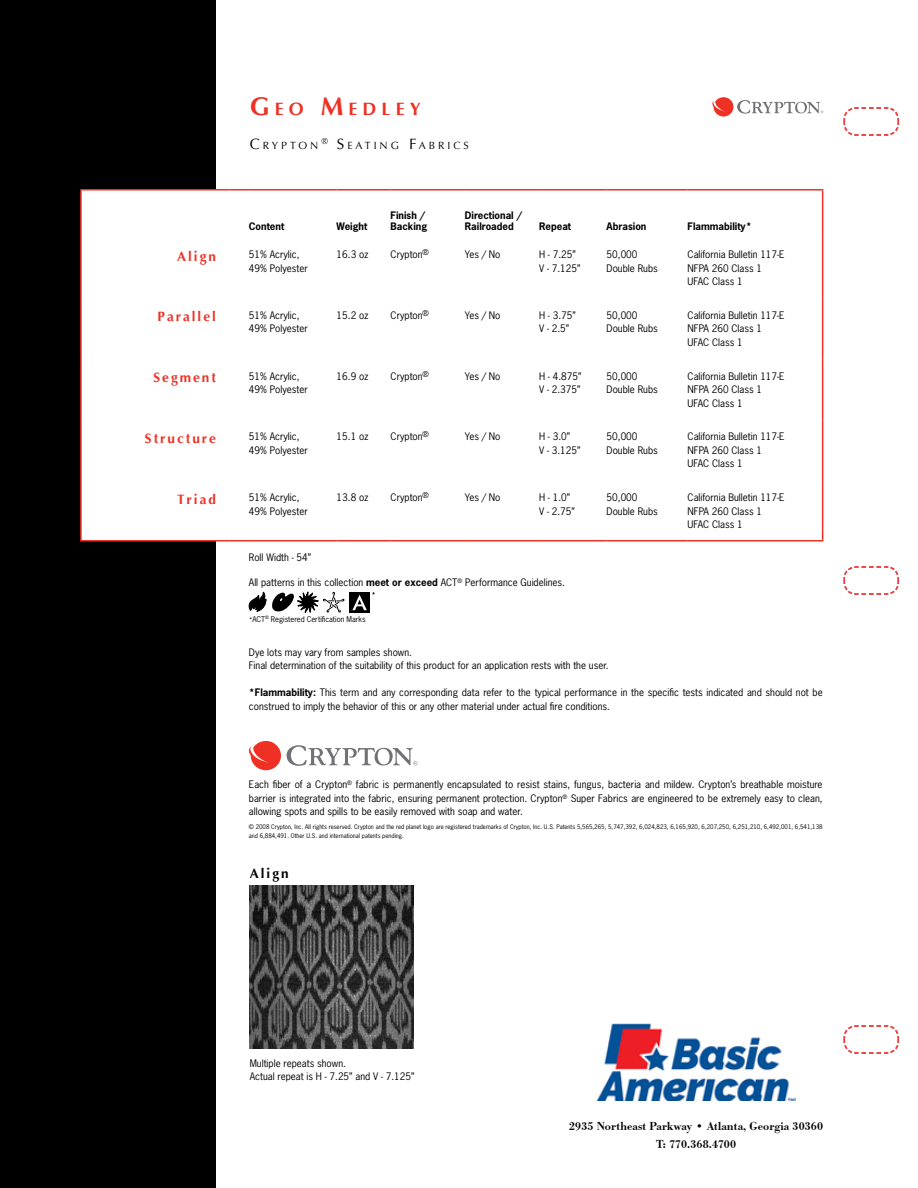
<style>
.page{position:relative;width:918px;height:1188px;background:#fff}
.page>*{position:absolute;margin:0;border:0;box-sizing:border-box;transform-origin:0 0}
.t1{font:700 17.85px "Optima";letter-spacing:.285em;color:#ee3124}
.t2{font:700 13.5px "Optima";letter-spacing:.15em;color:#ee3124}
.t3{font:700 13.5px "Optima";letter-spacing:.15em;color:#000}
.t4{font:500 12px/18px "URW Bodoni T";letter-spacing:.01em;color:#000;text-align:center}
.t5{font:10.5px "Optima";letter-spacing:.285em;color:#000}
.t6{font:9.75px/13.5px "News Gothic Std";color:#000}
.t7{font:700 9.75px/11.7px "News Gothic Std";color:#000}
.t8{font:7.5px "News Gothic Std";color:#000}
.t9{font:6px/9px "News Gothic Std";color:#000}
.s1{font-size:25.5px}
.s2{font-size:15px}
.s3{font-weight:700}
</style>
<div class="page">
<img style="left:250px;top:885px;width:163px;height:164px">
<div style="left:0;top:0;width:216px;height:1188px;background:#000"></div>
<svg style="left:82px;top:191px;width:740px;height:349px"></svg>
<hr style="left:80px;top:189px;width:149px;height:2px;background:#ee3124">
<hr style="left:80px;top:191px;width:2px;height:46px;background:#ee3124">
<hr style="left:229px;top:189px;width:20px;height:2px;background:#ee3124">
<hr style="left:249px;top:189px;width:88px;height:2px;background:#ee3124">
<hr style="left:337px;top:189px;width:54px;height:2px;background:#ee3124">
<hr style="left:391px;top:189px;width:74px;height:2px;background:#ee3124">
<hr style="left:465px;top:189px;width:74px;height:2px;background:#ee3124">
<hr style="left:539px;top:189px;width:68px;height:2px;background:#ee3124">
<hr style="left:607px;top:189px;width:81px;height:2px;background:#ee3124">
<hr style="left:688px;top:189px;width:135px;height:2px;background:#ee3124">
<hr style="left:822px;top:191px;width:1px;height:46px;background:#ee3124">
<hr style="left:80px;top:237px;width:2px;height:61px;background:#ee3124">
<hr style="left:822px;top:237px;width:1px;height:61px;background:#ee3124">
<hr style="left:80px;top:298px;width:2px;height:61px;background:#ee3124">
<hr style="left:822px;top:298px;width:1px;height:61px;background:#ee3124">
<hr style="left:80px;top:359px;width:2px;height:60px;background:#ee3124">
<hr style="left:822px;top:359px;width:1px;height:60px;background:#ee3124">
<hr style="left:80px;top:419px;width:2px;height:61px;background:#ee3124">
<hr style="left:822px;top:419px;width:1px;height:61px;background:#ee3124">
<hr style="left:80px;top:480px;width:2px;height:60px;background:#ee3124">
<hr style="left:822px;top:480px;width:1px;height:60px;background:#ee3124">
<hr style="left:80px;top:540px;width:149px;height:2px;background:#ee3124">
<hr style="left:229px;top:540px;width:20px;height:2px;background:#ee3124">
<hr style="left:249px;top:540px;width:88px;height:2px;background:#ee3124">
<hr style="left:337px;top:540px;width:54px;height:2px;background:#ee3124">
<hr style="left:391px;top:540px;width:74px;height:2px;background:#ee3124">
<hr style="left:465px;top:540px;width:74px;height:2px;background:#ee3124">
<hr style="left:539px;top:540px;width:68px;height:2px;background:#ee3124">
<hr style="left:607px;top:540px;width:81px;height:2px;background:#ee3124">
<hr style="left:688px;top:540px;width:135px;height:2px;background:#ee3124">
<div style="left:349px;top:592px;width:21px;height:21px;background:#000"></div>
<svg style="left:249px;top:591px;width:96px;height:22px"></svg>
<svg style="left:352px;top:592px;width:23px;height:18px"></svg>
<svg style="left:287px;top:745px;width:131px;height:21px"></svg>
<svg style="left:249px;top:741px;width:32px;height:29px"></svg>
<svg style="left:843px;top:107px;width:57px;height:29px"></svg>
<svg style="left:843px;top:1025px;width:57px;height:29px"></svg>
<svg style="left:843px;top:566px;width:57px;height:29px"></svg>
<svg style="left:712px;top:97px;width:112px;height:20px"></svg>
<img style="left:596px;top:1023px;width:199px;height:78px">
<h1 class="t1" style="left:250px;top:97px;width:172px"><span class="s1">G</span>EO <span class="s1">M</span>EDLEY</h1>
<p class="t5" style="left:250px;top:139px;width:221px"><span class="s2">C</span>RYPTON<sup>®</sup> <span class="s2">S</span>EATING <span class="s2">F</span>ABRICS</p>
<p class="t7" style="left:249px;top:221px;width:37px">Content</p>
<p class="t7" style="left:337px;top:221px;width:32px">Weight</p>
<p class="t7" style="left:391px;top:209px;width:38px">Finish /<br>Backing</p>
<p class="t7" style="left:465px;top:209px;width:59px">Directional /<br>Railroaded</p>
<p class="t7" style="left:539px;top:221px;width:34px">Repeat</p>
<p class="t7" style="left:607px;top:221px;width:41px">Abrasion</p>
<p class="t7" style="left:688px;top:221px;width:66px">Flammability*</p>
<h2 class="t2" style="left:177px;top:247px;width:40px">Align</h2>
<p class="t6" style="left:249px;top:248px;width:60px">51% Acrylic,<br>49% Polyester</p>
<p class="t6" style="left:337px;top:248px;width:34px">16.3 oz</p>
<p class="t6" style="left:391px;top:248px;width:40px">Crypton<sup>®</sup></p>
<p class="t6" style="left:465px;top:248px;width:37px">Yes / No</p>
<p class="t6" style="left:539px;top:248px;width:43px">H - 7.25”<br>V - 7.125”</p>
<p class="t6" style="left:607px;top:248px;width:53px">50,000<br>Double Rubs</p>
<p class="t6" style="left:688px;top:248px;width:99px">California Bulletin 117-E<br>NFPA 260 Class 1<br>UFAC Class 1</p>
<h2 class="t2" style="left:158px;top:308px;width:60px">Parallel</h2>
<p class="t6" style="left:249px;top:308px;width:60px">51% Acrylic,<br>49% Polyester</p>
<p class="t6" style="left:337px;top:308px;width:34px">15.2 oz</p>
<p class="t6" style="left:391px;top:308px;width:40px">Crypton<sup>®</sup></p>
<p class="t6" style="left:465px;top:308px;width:37px">Yes / No</p>
<p class="t6" style="left:539px;top:308px;width:38px">H - 3.75”<br>V - 2.5”</p>
<p class="t6" style="left:607px;top:308px;width:53px">50,000<br>Double Rubs</p>
<p class="t6" style="left:688px;top:308px;width:99px">California Bulletin 117-E<br>NFPA 260 Class 1<br>UFAC Class 1</p>
<h2 class="t2" style="left:154px;top:369px;width:64px">Segment</h2>
<p class="t6" style="left:249px;top:369px;width:60px">51% Acrylic,<br>49% Polyester</p>
<p class="t6" style="left:337px;top:369px;width:34px">16.9 oz</p>
<p class="t6" style="left:391px;top:369px;width:40px">Crypton<sup>®</sup></p>
<p class="t6" style="left:465px;top:369px;width:37px">Yes / No</p>
<p class="t6" style="left:539px;top:369px;width:44px">H - 4.875”<br>V - 2.375”</p>
<p class="t6" style="left:607px;top:369px;width:53px">50,000<br>Double Rubs</p>
<p class="t6" style="left:688px;top:369px;width:99px">California Bulletin 117-E<br>NFPA 260 Class 1<br>UFAC Class 1</p>
<h2 class="t2" style="left:145px;top:430px;width:72px">Structure</h2>
<p class="t6" style="left:249px;top:430px;width:60px">51% Acrylic,<br>49% Polyester</p>
<p class="t6" style="left:337px;top:430px;width:34px">15.1 oz</p>
<p class="t6" style="left:391px;top:430px;width:40px">Crypton<sup>®</sup></p>
<p class="t6" style="left:465px;top:430px;width:37px">Yes / No</p>
<p class="t6" style="left:539px;top:430px;width:43px">H - 3.0”<br>V - 3.125”</p>
<p class="t6" style="left:607px;top:430px;width:53px">50,000<br>Double Rubs</p>
<p class="t6" style="left:688px;top:430px;width:99px">California Bulletin 117-E<br>NFPA 260 Class 1<br>UFAC Class 1</p>
<h2 class="t2" style="left:177px;top:490px;width:40px">Triad</h2>
<p class="t6" style="left:249px;top:491px;width:60px">51% Acrylic,<br>49% Polyester</p>
<p class="t6" style="left:337px;top:491px;width:34px">13.8 oz</p>
<p class="t6" style="left:391px;top:491px;width:40px">Crypton<sup>®</sup></p>
<p class="t6" style="left:465px;top:491px;width:37px">Yes / No</p>
<p class="t6" style="left:539px;top:491px;width:37px">H - 1.0”<br>V - 2.75”</p>
<p class="t6" style="left:607px;top:491px;width:53px">50,000<br>Double Rubs</p>
<p class="t6" style="left:688px;top:491px;width:99px">California Bulletin 117-E<br>NFPA 260 Class 1<br>UFAC Class 1</p>
<p class="t6" style="left:249px;top:551px;width:64px">Roll Width - 54”</p>
<p class="t6" style="left:249px;top:575px;width:318px">All patterns in this collection <span class="s3">meet or exceed</span> ACT<sup>®</sup> Performance Guidelines.</p>
<p class="t8" style="left:249px;top:614px;width:118px">*ACT<sup>®</sup> Registered Certification Marks</p>
<p class="t6" style="left:249px;top:645px;width:361px">Dye lots may vary from samples shown.<br>Final determination of the suitability of this product for an application rests with the user.</p>
<p class="t6" style="left:249px;top:686px;width:575px"><span class="s3">*Flammability:</span> This term and any corresponding data refer to the typical performance in the specific tests indicated and should not be construed to imply the behavior of this or any other material under actual fire conditions.</p>
<p class="t6" style="left:249px;top:778px;width:575px;text-align:justify">Each fiber of a Crypton<sup>®</sup> fabric is permanently encapsulated to resist stains, fungus, bacteria and mildew. Crypton’s breathable moisture barrier is integrated into the fabric, ensuring permanent protection. Crypton<sup>®</sup> Super Fabrics are engineered to be extremely easy to clean, allowing spots and spills to be easily removed with soap and water.</p>
<p class="t9" style="left:249px;top:822px;width:575px">© 2008 Crypton, Inc. All rights reserved. Crypton and the red planet logo are registered trademarks of Crypton, Inc. U.S. Patents 5,565,265, 5,747,392, 6,024,823, 6,165,920, 6,207,250, 6,251,210, 6,492,001, 6,541,138 and 6,884,491. Other U.S. and international patents pending.</p>
<h2 class="t3" style="left:250px;top:864px;width:40px">Align</h2>
<p class="t6" style="left:250px;top:1056px;width:166px">Multiple repeats shown.<br>Actual repeat is H - 7.25” and V - 7.125”</p>
<p class="t4" style="left:569px;top:1117px;width:255px">2935 Northeast Parkway • Atlanta, Georgia 30360<br>T: 770.368.4700</p>
</div>
